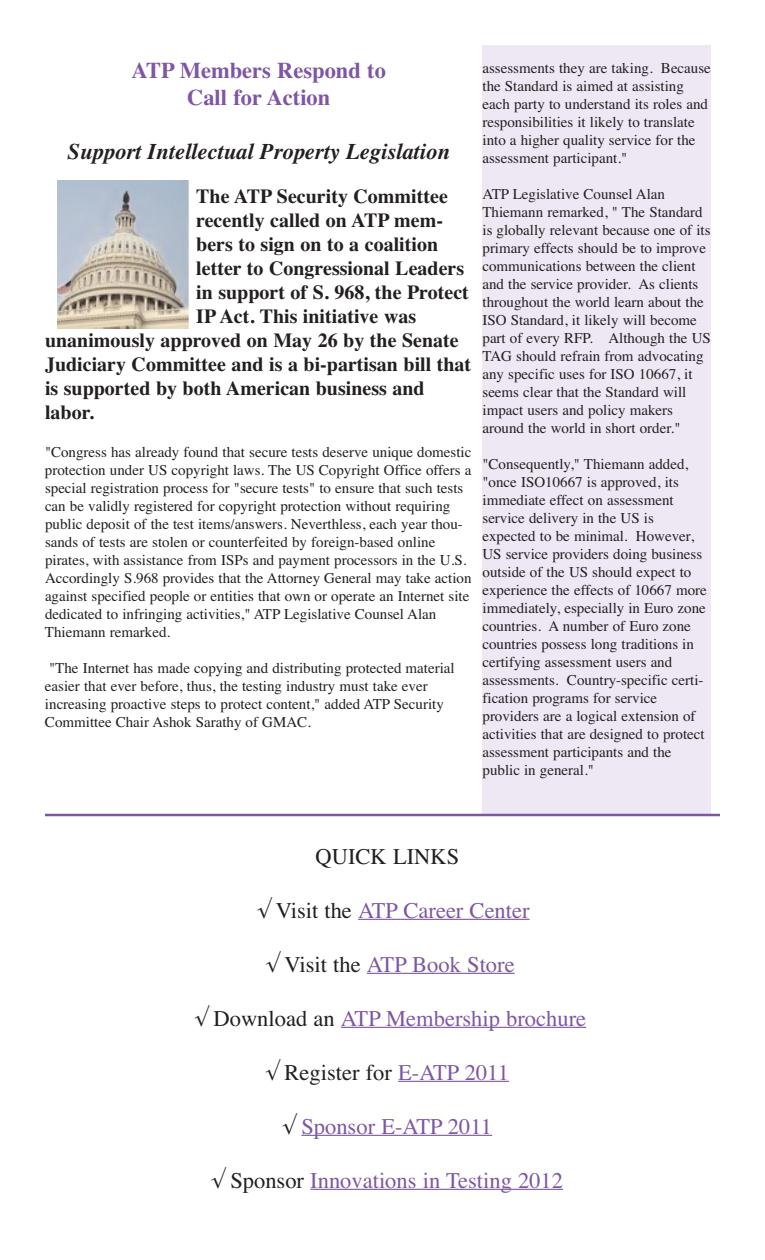
<style>
.page{position:relative;width:765px;height:1260px;background:#fff}
.page>*{position:absolute;margin:0;border:0;box-sizing:border-box;transform-origin:0 0}
.t1{font:22.5px "Times";color:#7f56a3}
.t2{font:italic 700 22.5px "Times";color:#231f20}
.t3{font:700 22.5px/27px "Times";color:#7f56a3;text-align:center}
.t4{font:22.5px "Times";color:#231f20}
.t5{font:700 20px "Times";color:#231f20}
.t6{font:15px/18px "Times";color:#231f20}
.s1{color:#231f20}
.s2{color:#7f56a3}
</style>
<div class="page">
<div style="left:482px;top:45px;width:229px;height:769px;background:#ede8f3"></div>
<img style="left:58px;top:181px;width:132px;height:147px">
<hr style="left:358px;top:919px;width:172px;height:1px;background:#7f56a3">
<hr style="left:367px;top:973px;width:148px;height:1px;background:#7f56a3">
<hr style="left:341px;top:1027px;width:245px;height:1px;background:#7f56a3">
<hr style="left:398px;top:1081px;width:111px;height:1px;background:#7f56a3">
<hr style="left:301px;top:1135px;width:191px;height:1px;background:#7f56a3">
<hr style="left:310px;top:1189px;width:253px;height:1px;background:#7f56a3">
<hr style="left:45px;top:814px;width:675px;height:2px;background:#7f56a3">
<h1 class="t3" style="left:132px;top:57px;width:256px">ATP Members Respond to<br>Call for Action</h1>
<h1 class="t2" style="left:68px;top:138px;width:384px">Support Intellectual Property Legislation</h1>
<h2 class="t5" style="left:196px;top:184px;width:253px">The ATP Security Committee</h2>
<h2 class="t5" style="left:196px;top:208px;width:248px">recently called on ATP mem-</h2>
<h2 class="t5" style="left:196px;top:232px;width:243px">bers to sign on to a coalition</h2>
<h2 class="t5" style="left:196px;top:256px;width:269px">letter to Congressional Leaders</h2>
<h2 class="t5" style="left:196px;top:280px;width:274px">in support of S. 968, the Protect</h2>
<h2 class="t5" style="left:196px;top:304px;width:221px">IP Act. This initiative was</h2>
<h2 class="t5" style="left:45px;top:328px;width:415px">unanimously approved on May 26 by the Senate</h2>
<h2 class="t5" style="left:45px;top:352px;width:428px">Judiciary Committee and is a bi-partisan bill that</h2>
<h2 class="t5" style="left:45px;top:376px;width:381px">is supported by both American business and</h2>
<h2 class="t5" style="left:45px;top:400px;width:50px">labor.</h2>
<p class="t6" style="left:45px;top:443px;width:428px">"Congress has already found that secure tests deserve unique domestic protection under US copyright laws. The US Copyright Office offers a special registration process for "secure tests" to ensure that such tests can be validly registered for copyright protection without requiring public deposit of the test items/answers. Neverthless, each year thou&shy;sands of tests are stolen or counterfeited by foreign-based online pirates, with assistance from ISPs and payment processors in the U.S.<br>Accordingly S.968 provides that the Attorney General may take action against specified people or entities that own or operate an Internet site dedicated to infringing activities," ATP Legislative Counsel Alan Thiemann remarked.</p>
<p class="t6" style="left:45px;top:659px;width:411px">"The Internet has made copying and distributing protected material easier that ever before, thus, the testing industry must take ever increasing proactive steps to protect content," added ATP Security Committee Chair Ashok Sarathy of GMAC.</p>
<p class="t6" style="left:482px;top:59px;width:230px">assessments they are taking. Because the Standard is aimed at assisting each party to understand its roles and responsibilities it likely to translate into a higher quality service for the assessment participant."</p>
<p class="t6" style="left:483px;top:185px;width:230px">ATP Legislative Counsel Alan Thiemann remarked, " The Standard is globally relevant because one of its primary effects should be to improve communications between the client and the service provider. As clients throughout the world learn about the ISO Standard, it likely will become part of every RFP. Although the US TAG should refrain from advocating any specific uses for ISO 10667, it seems clear that the Standard will impact users and policy makers around the world in short order."</p>
<p class="t6" style="left:483px;top:455px;width:226px">"Consequently," Thiemann added, "once ISO10667 is approved, its immediate effect on assessment service delivery in the US is expected to be minimal. However, US service providers doing business outside of the US should expect to experience the effects of 10667 more immediately, especially in Euro zone countries. A number of Euro zone countries possess long traditions in certifying assessment users and assessments. Country-specific certi&shy;fication programs for service providers are a logical extension of activities that are designed to protect assessment participants and the public in general."</p>
<h1 class="t4" style="left:316px;top:843px;width:145px">QUICK LINKS</h1>
<h1 class="t1" style="left:258px;top:897px;width:273px"><span class="s1">√ Visit the</span> ATP Career Center</h1>
<h1 class="t1" style="left:266px;top:951px;width:250px"><span class="s1">√ Visit the</span> ATP Book Store</h1>
<h1 class="t1" style="left:195px;top:1005px;width:393px"><span class="s1">√ Download an</span> ATP Membership brochure</h1>
<h1 class="t4" style="left:266px;top:1059px;width:244px">√ Register for <span class="s2">E-ATP 2011</span></h1>
<h1 class="t1" style="left:283px;top:1113px;width:211px"><span class="s1">√</span> Sponsor E-ATP 2011</h1>
<h1 class="t1" style="left:212px;top:1167px;width:353px"><span class="s1">√ Sponsor</span> Innovations in Testing 2012</h1>
</div>
